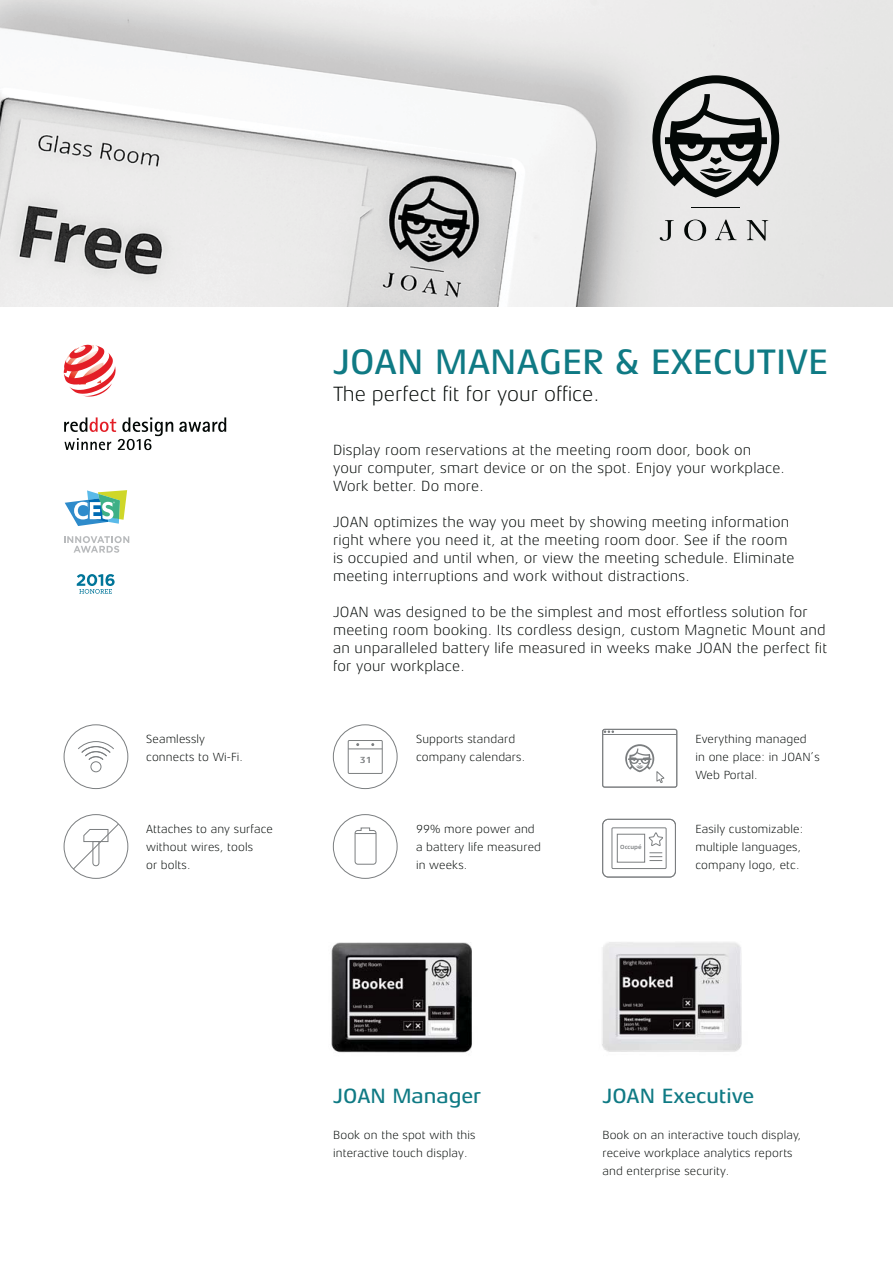
<style>
.page{position:relative;width:893px;height:1263px;background:#fff}
.page>*{position:absolute;margin:0;border:0;box-sizing:border-box;transform-origin:0 0}
.t1{font:500 36px "Aeonis LT Pro";color:#0f7a84}
.t2{font:300 21px "Aeonis LT Pro";color:#030806}
.t3{font:500 21px "Aeonis LT Pro";color:#0f7a84}
.t4{font:300 15px/18px "Aeonis LT Pro";letter-spacing:.01em;color:#030806}
.t5{font:300 12px/18px "Aeonis LT Pro";letter-spacing:.01em;color:#030806}
.t6{font:700 9.15px "Aeonis LT Pro";color:#7b7e80}
.t7{font:500 6px "Between 1";color:#7b7e80}
</style>
<div class="page">
<img style="left:0;top:0;width:893px;height:306px">
<svg style="left:660px;top:220px;width:14px;height:21px"></svg>
<svg style="left:684px;top:220px;width:22px;height:21px"></svg>
<svg style="left:715px;top:219px;width:21px;height:21px"></svg>
<svg style="left:746px;top:220px;width:22px;height:21px"></svg>
<hr style="left:692px;top:207px;width:48px;height:1px;background:#030806">
<svg style="left:652px;top:75px;width:127px;height:123px;background:#929493"></svg>
<svg style="left:179px;top:417px;width:47px;height:15px"></svg>
<svg style="left:64px;top:345px;width:52px;height:52px"></svg>
<svg style="left:64px;top:417px;width:109px;height:33px"></svg>
<svg style="left:77px;top:574px;width:38px;height:20px"></svg>
<svg style="left:65px;top:490px;width:62px;height:36px"></svg>
<svg style="left:64px;top:536px;width:65px;height:17px"></svg>
<img style="left:331px;top:942px;width:141px;height:111px">
<img style="left:602px;top:942px;width:140px;height:110px">
<div style="left:91px;top:761px;width:10px;height:11px;border:1px solid #7b7e80;border-radius:50%"></div>
<svg style="left:78px;top:741px;width:36px;height:19px"></svg>
<div style="left:64px;top:725px;width:64px;height:64px;border:1px solid #7b7e80;border-radius:50%"></div>
<div style="left:64px;top:814px;width:64px;height:65px;border:1px solid #7b7e80;border-radius:50%"></div>
<svg style="left:73px;top:823px;width:46px;height:47px"></svg>
<div style="left:333px;top:814px;width:64px;height:65px;border:1px solid #7b7e80;border-radius:50%"></div>
<svg style="left:355px;top:827px;width:21px;height:38px"></svg>
<div style="left:348px;top:740px;width:34px;height:34px;border:1px solid #7b7e80"></div>
<div style="left:333px;top:725px;width:64px;height:64px;border:1px solid #7b7e80;border-radius:50%"></div>
<hr style="left:348px;top:749px;width:34px;height:1px;background:#7b7e80">
<div style="left:602px;top:729px;width:75px;height:58px;border:1px solid #7b7e80;border-radius:2px"></div>
<svg style="left:625px;top:744px;width:39px;height:39px"></svg>
<svg style="left:604px;top:730px;width:10px;height:3px"></svg>
<hr style="left:603px;top:734px;width:74px;height:1px;background:#7b7e80">
<div style="left:602px;top:819px;width:74px;height:58px;border:1px solid #7b7e80;border-radius:6px"></div>
<div style="left:612px;top:828px;width:54px;height:41px;border:1px solid #7b7e80"></div>
<svg style="left:648px;top:832px;width:15px;height:29px"></svg>
<div style="left:617px;top:834px;width:28px;height:28px;border:1px solid #7b7e80"></div>
<h1 class="t1" style="left:333px;top:348px;width:497px">JOAN MANAGER &amp; EXECUTIVE</h1>
<h2 class="t2" style="left:333px;top:386px;width:268px">The perfect fit for your office.</h2>
<p class="t4" style="left:333px;top:442px;width:453px">Display room reservations at the meeting room door, book on<br>your computer, smart device or on the spot. Enjoy your workplace.<br>Work better. Do more.</p>
<p class="t4" style="left:333px;top:514px;width:463px">JOAN optimizes the way you meet by showing meeting information right where you need it, at the meeting room door. See if the room is occupied and until when, or view the meeting schedule. Eliminate meeting interruptions and work without distractions.</p>
<p class="t4" style="left:333px;top:604px;width:495px">JOAN was designed to be the simplest and most effortless solution for meeting room booking. Its cordless design, custom Magnetic Mount and an unparalleled battery life measured in weeks make JOAN the perfect fit for your workplace.</p>
<p class="t5" style="left:146px;top:731px;width:98px">Seamlessly connects to Wi-Fi.</p>
<p class="t5" style="left:416px;top:731px;width:111px">Supports standard company calendars.</p>
<p class="t5" style="left:695px;top:731px;width:126px">Everything managed<br>in one place: in JOAN’s<br>Web Portal.</p>
<p class="t6" style="left:360px;top:755px;width:13px">31</p>
<p class="t5" style="left:146px;top:821px;width:128px">Attaches to any surface without wires, tools<br>or bolts.</p>
<p class="t5" style="left:416px;top:821px;width:127px">99% more power and a battery life measured in weeks.</p>
<p class="t5" style="left:695px;top:821px;width:109px">Easily customizable: multiple languages, company logo, etc.</p>
<p class="t7" style="left:620px;top:844px;width:23px">Occupé</p>
<h2 class="t3" style="left:333px;top:1088px;width:150px">JOAN Manager</h2>
<p class="t5" style="left:333px;top:1127px;width:144px">Book on the spot with this interactive touch display.</p>
<h2 class="t3" style="left:602px;top:1088px;width:154px">JOAN Executive</h2>
<p class="t5" style="left:602px;top:1127px;width:200px">Book on an interactive touch display, receive workplace analytics reports and enterprise security.</p>
</div>
